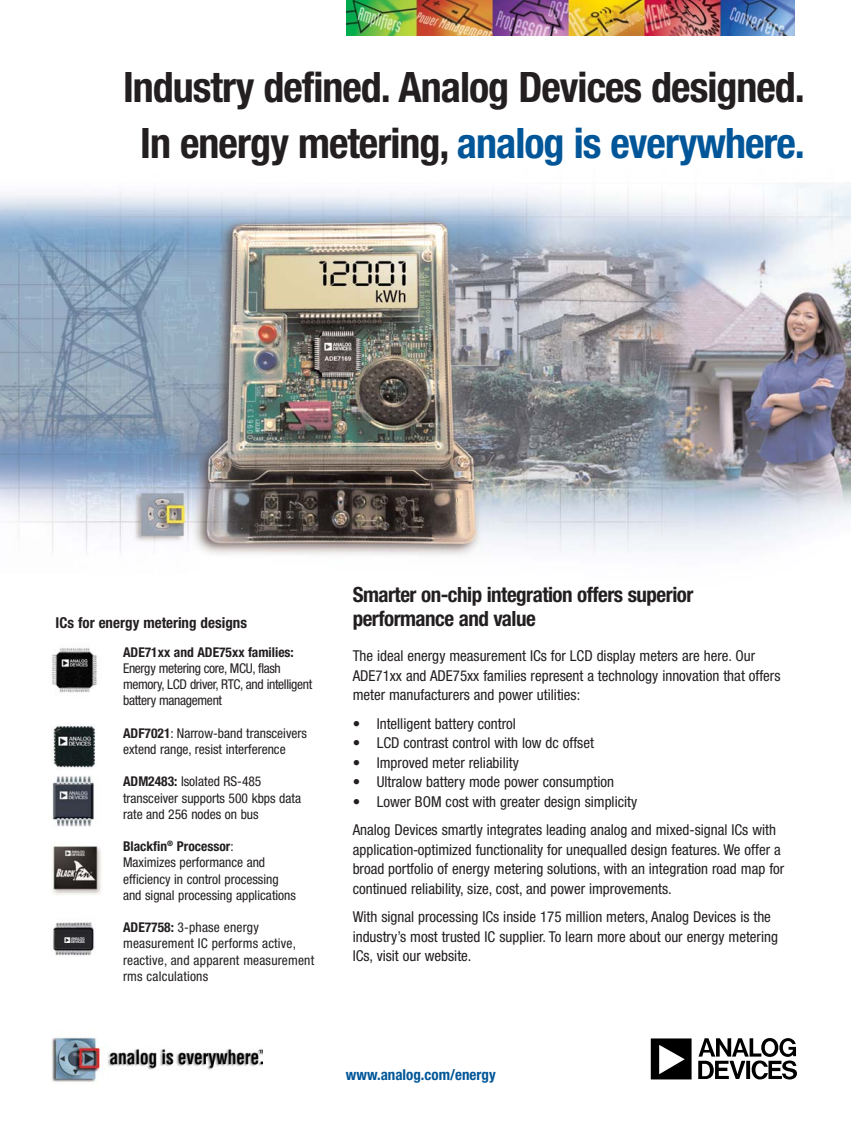
<style>
.page{position:relative;width:851px;height:1134px;background:#fff}
.page>*{position:absolute;margin:0;border:0;box-sizing:border-box;transform-origin:0 0}
.t1{font:700 condensed 42px/55.5px "Helvetica Neue";letter-spacing:-.025em;color:#231f20;text-align:center}
.t2{font:700 condensed 21px/24px "Helvetica Neue";letter-spacing:-.025em;color:#231f20}
.t3{font:condensed 15px/19.5px "Helvetica Neue";color:#231f20}
.t4{font:700 condensed 15px "Helvetica Neue";color:#231f20}
.t5{font:700 condensed 15px "Helvetica Neue";color:#005698}
.t6{font:condensed 13.5px/16.2px "Helvetica Neue";color:#231f20}
.t7{font:condensed 13.5px/16.2px "Helvetica Neue";letter-spacing:-.025em;color:#231f20}
.t8{font:700 condensed 13.5px "Helvetica Neue";color:#231f20}
.t9{font:6px "ADI Logo";color:#fff}
.s1{color:#005698}
.s2{font-weight:700}
</style>
<div class="page">
<img style="left:0;top:183px;width:850px;height:372px">
<img style="left:52px;top:1037px;width:210px;height:46px">
<svg style="left:650px;top:1038px;width:146px;height:42px"></svg>
<img style="left:346px;top:0;width:448px;height:35px">
<img style="left:52px;top:776px;width:43px;height:51px">
<img style="left:51px;top:648px;width:46px;height:45px">
<img style="left:52px;top:726px;width:44px;height:43px">
<img style="left:51px;top:846px;width:50px;height:49px">
<img style="left:53px;top:922px;width:41px;height:34px">
<h1 class="t1" style="left:123px;top:63px;width:683px">Industry defined. Analog Devices designed.<br>In energy metering, <span class="s1">analog is everywhere.</span></h1>
<p class="t4" style="left:56px;top:617px;width:193px">ICs for energy metering designs</p>
<p class="t9" style="left:64px;top:937px;width:24px">a</p>
<p class="t8" style="left:123px;top:647px;width:172px">ADE71xx and ADE75xx families:</p>
<p class="t7" style="left:123px;top:661px;width:191px">Energy metering core, MCU, flash memory, LCD driver, RTC, and intelligent battery management</p>
<p class="t6" style="left:123px;top:726px;width:185px"><span class="s2">ADF7021</span>: Narrow-band transceivers extend range, resist interference</p>
<p class="t6" style="left:123px;top:775px;width:179px"><span class="s2">ADM2483:</span> Isolated RS-485 transceiver supports 500 kbps data rate and 256 nodes on bus</p>
<p class="t6" style="left:123px;top:840px;width:174px"><span class="s2">Blackfin</span><sup>®</sup> <span class="s2">Processor</span>:<br>Maximizes performance and efficiency in control processing and signal processing applications</p>
<p class="t6" style="left:123px;top:921px;width:193px"><span class="s2">ADE7758:</span> 3-phase energy measurement IC performs active, reactive, and apparent measurement rms calculations</p>
<h2 class="t2" style="left:352px;top:584px;width:342px">Smarter on-chip integration offers superior performance and value</h2>
<p class="t3" style="left:352px;top:648px;width:429px">The ideal energy measurement ICs for LCD display meters are here. Our<br>ADE71xx and ADE75xx families represent a technology innovation that offers meter manufacturers and power utilities:</p>
<p class="t3" style="left:352px;top:715px;width:165px">• Intelligent battery control</p>
<p class="t3" style="left:352px;top:735px;width:243px">• LCD contrast control with low dc offset</p>
<p class="t3" style="left:352px;top:754px;width:167px">• Improved meter reliability</p>
<p class="t3" style="left:352px;top:774px;width:263px">• Ultralow battery mode power consumption</p>
<p class="t3" style="left:352px;top:789px;width:425px;line-height:28.5px">• Lower BOM cost with greater design simplicity<br>Analog Devices smartly integrates leading analog and mixed-signal ICs with</p>
<p class="t3" style="left:352px;top:841px;width:433px">application-optimized functionality for unequalled design features. We offer a broad portfolio of energy metering solutions, with an integration road map for continued reliability, size, cost, and power improvements.</p>
<p class="t3" style="left:352px;top:909px;width:427px">With signal processing ICs inside 175 million meters, Analog Devices is the industry’s most trusted IC supplier. To learn more about our energy metering<br>ICs, visit our website.</p>
<p class="t5" style="left:346px;top:1069px;width:151px">www.analog.com/energy</p>
</div>
